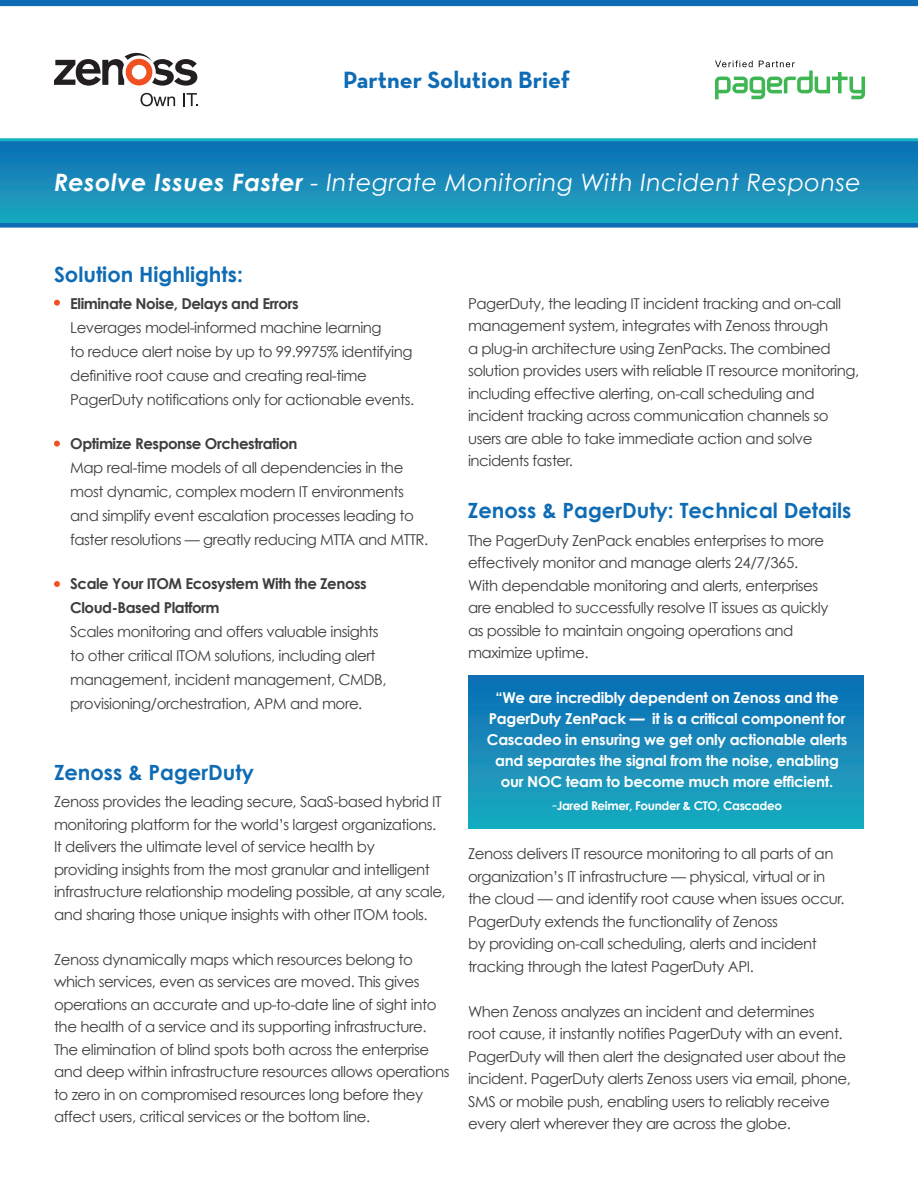
<style>
.page{position:relative;width:918px;height:1188px;background:#fff}
.page>*{position:absolute;margin:0;border:0;box-sizing:border-box;transform-origin:0 0}
.t1{font:italic 24px "Century Gothic";letter-spacing:.02em;color:#fff}
.t2{font:700 24px "Neutra Text Exp";color:#0f6cb4}
.t3{font:700 21px "Century Gothic";color:#0f6cb4}
.t4{font:15px/22.5px "Century Gothic";letter-spacing:-.03em;color:#3e3e3f}
.t5{font:700 15px/21px "Century Gothic";letter-spacing:-.02em;color:#fff;text-align:center}
.t6{font:700 15px/24px "Century Gothic";letter-spacing:-.03em;color:#3e3e3f}
.t7{font:700 12px "Century Gothic";letter-spacing:-.03em;color:#fff}
.s1{font-weight:700}
.s2{font-weight:400;font-size:15px}
</style>
<div class="page">
<div style="left:0;top:141px;width:918px;height:84px;background:linear-gradient(to bottom,#0e6db5,#1eaabf)"></div>
<div style="left:468px;top:676px;width:396px;height:153px;background:linear-gradient(to bottom,#0e6db4,#1dabbf)"></div>
<div style="left:0;top:223px;width:918px;height:5px;background:#0f6cb4"></div>
<hr style="left:0;top:138px;width:918px;height:3px;background:#13b5c1">
<div style="left:0;top:0;width:918px;height:6px;background:#0f6cb4"></div>
<svg style="left:54px;top:52px;width:143px;height:34px"></svg>
<svg style="left:140px;top:93px;width:35px;height:13px"></svg>
<svg style="left:183px;top:93px;width:15px;height:13px"></svg>
<svg style="left:715px;top:61px;width:150px;height:38px"></svg>
<svg style="left:54px;top:300px;width:6px;height:6px"></svg>
<svg style="left:54px;top:441px;width:6px;height:6px"></svg>
<svg style="left:54px;top:581px;width:6px;height:6px"></svg>
<h1 class="t2" style="left:343px;top:65px;width:228px">Partner Solution Brief</h1>
<h1 class="t1" style="left:54px;top:168px;width:809px"><span class="s1">Resolve Issues Faster</span> - Integrate Monitoring With Incident Response</h1>
<h2 class="t3" style="left:54px;top:262px;width:190px">Solution Highlights:</h2>
<p class="t6" style="left:70px;top:291px;width:230px">Eliminate Noise, Delays and Errors</p>
<p class="t4" style="left:70px;top:315px;width:346px;line-height:24px">Leverages model-informed machine learning<br>to reduce alert noise by up to 99.9975% identifying definitive root cause and creating real-time PagerDuty notifications only for actionable events.</p>
<p class="t6" style="left:70px;top:431px;width:229px">Optimize Response Orchestration</p>
<p class="t4" style="left:70px;top:455px;width:360px;line-height:24px">Map real-time models of all dependencies in the most dynamic, complex modern IT environments and simplify event escalation processes leading to faster resolutions — greatly reducing MTTA and MTTR.</p>
<p class="t6" style="left:70px;top:571px;width:298px">Scale Your ITOM Ecosystem With the Zenoss<br>Cloud-Based Platform</p>
<p class="t4" style="left:70px;top:619px;width:318px;line-height:24px">Scales monitoring and offers valuable insights to other critical ITOM solutions, including alert management, incident management, CMDB, provisioning/orchestration, APM and more.</p>
<h2 class="t3" style="left:54px;top:759px;width:201px">Zenoss &amp; PagerDuty</h2>
<p class="t4" style="left:54px;top:791px;width:393px">Zenoss provides the leading secure, SaaS-based hybrid IT monitoring platform for the world’s largest organizations.<br>It delivers the ultimate level of service health by<br>providing insights from the most granular and intelligent infrastructure relationship modeling possible, at any scale, and sharing those unique insights with other ITOM tools.</p>
<p class="t4" style="left:54px;top:948px;width:397px">Zenoss dynamically maps which resources belong to which services, even as services are moved. This gives operations an accurate and up-to-date line of sight into the health of a service and its supporting infrastructure.<br>The elimination of blind spots both across the enterprise and deep within infrastructure resources allows operations to zero in on compromised resources long before they affect users, critical services or the bottom line.</p>
<p class="t4" style="left:468px;top:292px;width:393px">PagerDuty, the leading IT incident tracking and on-call management system, integrates with Zenoss through<br>a plug-in architecture using ZenPacks. The combined solution provides users with reliable IT resource monitoring, including effective alerting, on-call scheduling and incident tracking across communication channels so users are able to take immediate action and solve incidents faster.</p>
<h2 class="t3" style="left:468px;top:497px;width:385px">Zenoss &amp; PagerDuty: Technical Details</h2>
<p class="t4" style="left:468px;top:529px;width:362px">The PagerDuty ZenPack enables enterprises to more effectively monitor and manage alerts 24/7/365.<br>With dependable monitoring and alerts, enterprises are enabled to successfully resolve IT issues as quickly as possible to maintain ongoing operations and maximize uptime.</p>
<p class="t5" style="left:487px;top:687px;width:362px">“We are incredibly dependent on Zenoss and the PagerDuty ZenPack — it is a critical component for Cascadeo in ensuring we get only actionable alerts and separates the signal from the noise, enabling our NOC team to become much more efficient.</p>
<p class="t7" style="left:552px;top:798px;width:231px"><span class="s2">-</span>Jared Reimer, Founder &amp; CTO, Cascadeo</p>
<p class="t4" style="left:468px;top:842px;width:378px">Zenoss delivers IT resource monitoring to all parts of an organization’s IT infrastructure — physical, virtual or in the cloud — and identify root cause when issues occur.<br>PagerDuty extends the functionality of Zenoss<br>by providing on-call scheduling, alerts and incident tracking through the latest PagerDuty API.</p>
<p class="t4" style="left:468px;top:1000px;width:385px">When Zenoss analyzes an incident and determines<br>root cause, it instantly notifies PagerDuty with an event.<br>PagerDuty will then alert the designated user about the incident. PagerDuty alerts Zenoss users via email, phone, SMS or mobile push, enabling users to reliably receive every alert wherever they are across the globe.</p>
</div>
